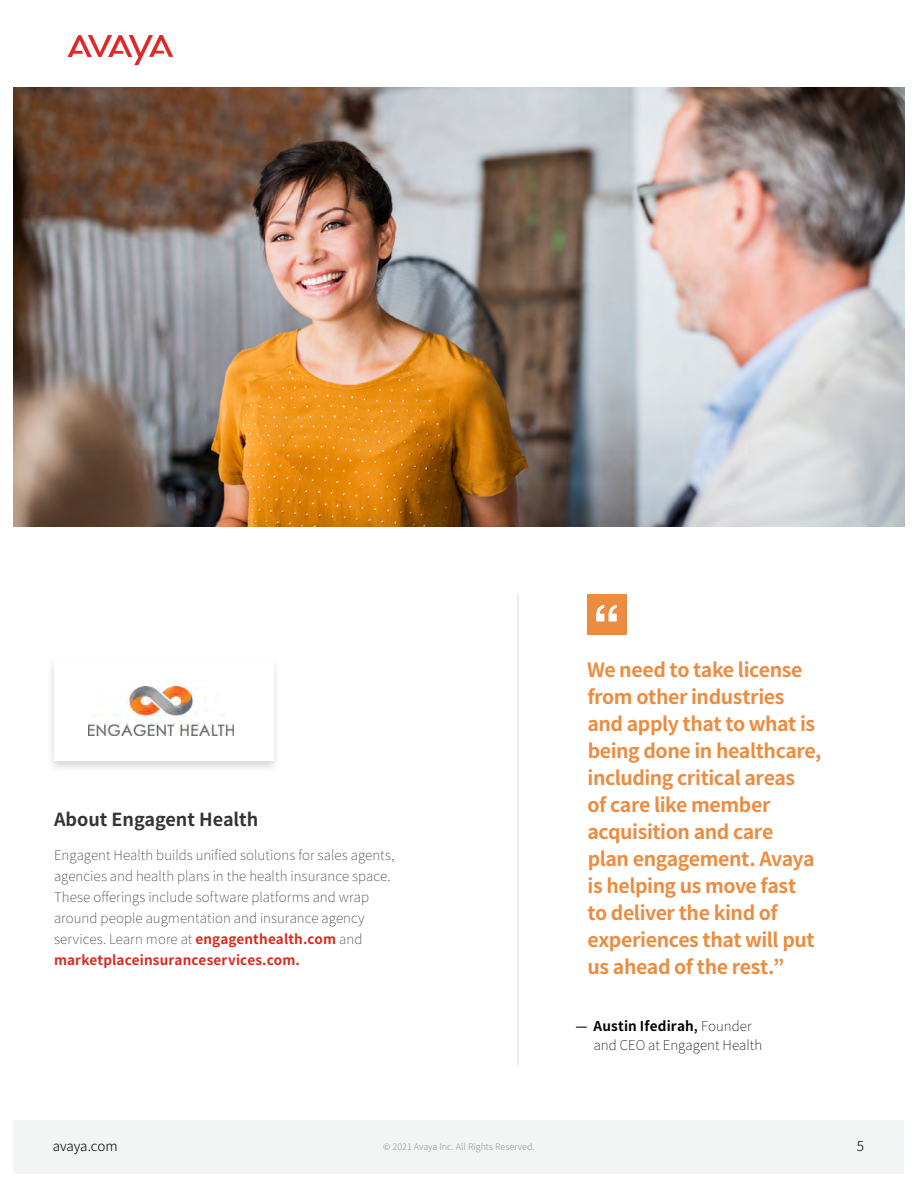
<style>
.page{position:relative;width:918px;height:1188px;background:#fff}
.page>*{position:absolute;margin:0;border:0;box-sizing:border-box;transform-origin:0 0}
.t1{font:700 19.5px/27px "Noto Sans JP";letter-spacing:-.02em;color:#eb8c40}
.t2{font:700 18px "Noto Sans JP";color:#343433}
.t3{font:100 13.5px/21px "Noto Sans JP";letter-spacing:.005em;color:#343433}
.t4{font:100 13.5px/19.5px "Noto Sans JP";color:#000}
.t5{font:300 13.5px "Noto Sans JP";letter-spacing:-.01em;color:#000}
.t6{font:300 9px "Noto Sans JP";color:#939598}
.s1{font-weight:700;color:#da291c}
.s2{font-weight:500}
.s3{font-weight:700}
</style>
<div class="page">
<div style="left:14px;top:1120px;width:890px;height:54px;background:#f3f4f4"></div>
<svg style="left:67px;top:35px;width:106px;height:30px"></svg>
<img style="left:14px;top:88px;width:890px;height:438px">
<div style="left:47px;top:655px;width:234px;height:118px;background:#000;opacity:.15"></div>
<div style="left:54px;top:658px;width:219px;height:103px;background:#fff"></div>
<div style="left:587px;top:594px;width:40px;height:40px;background:#eb8c40"></div>
<svg style="left:596px;top:605px;width:21px;height:16px"></svg>
<hr style="left:517px;top:594px;width:2px;height:472px;background:#e6e7e8">
<img style="left:89px;top:686px;width:144px;height:49px">
<h2 class="t2" style="left:54px;top:809px;width:206px">About Engagent Health</h2>
<p class="t3" style="left:54px;top:845px;width:342px">Engagent Health builds unified solutions for sales agents, agencies and health plans in the health insurance space.<br>These offerings include software platforms and wrap around people augmentation and insurance agency services. Learn more at <span class="s1">engagenthealth.com</span> and <span class="s1">marketplaceinsuranceservices.com.</span></p>
<p class="t1" style="left:587px;top:657px;width:236px">We need to take license from other industries and apply that to what is being done in healthcare, including critical areas<br>of care like member acquisition and care<br>plan engagement. Avaya is helping us move fast<br>to deliver the kind of experiences that will put us ahead of the rest.”</p>
<p class="t4" style="left:594px;top:1016px;width:170px;text-indent:-18px"><span class="s2">—</span> <span class="s3">Austin Ifedirah</span><span class="s2">,</span> Founder and CEO at Engagent Health</p>
<p class="t5" style="left:53px;top:1138px;width:66px">avaya.com</p>
<p class="t6" style="left:383px;top:1142px;width:153px">© 2021 Avaya Inc. All Rights Reserved.</p>
<p class="t5" style="left:857px;top:1138px;width:9px">5</p>
</div>
